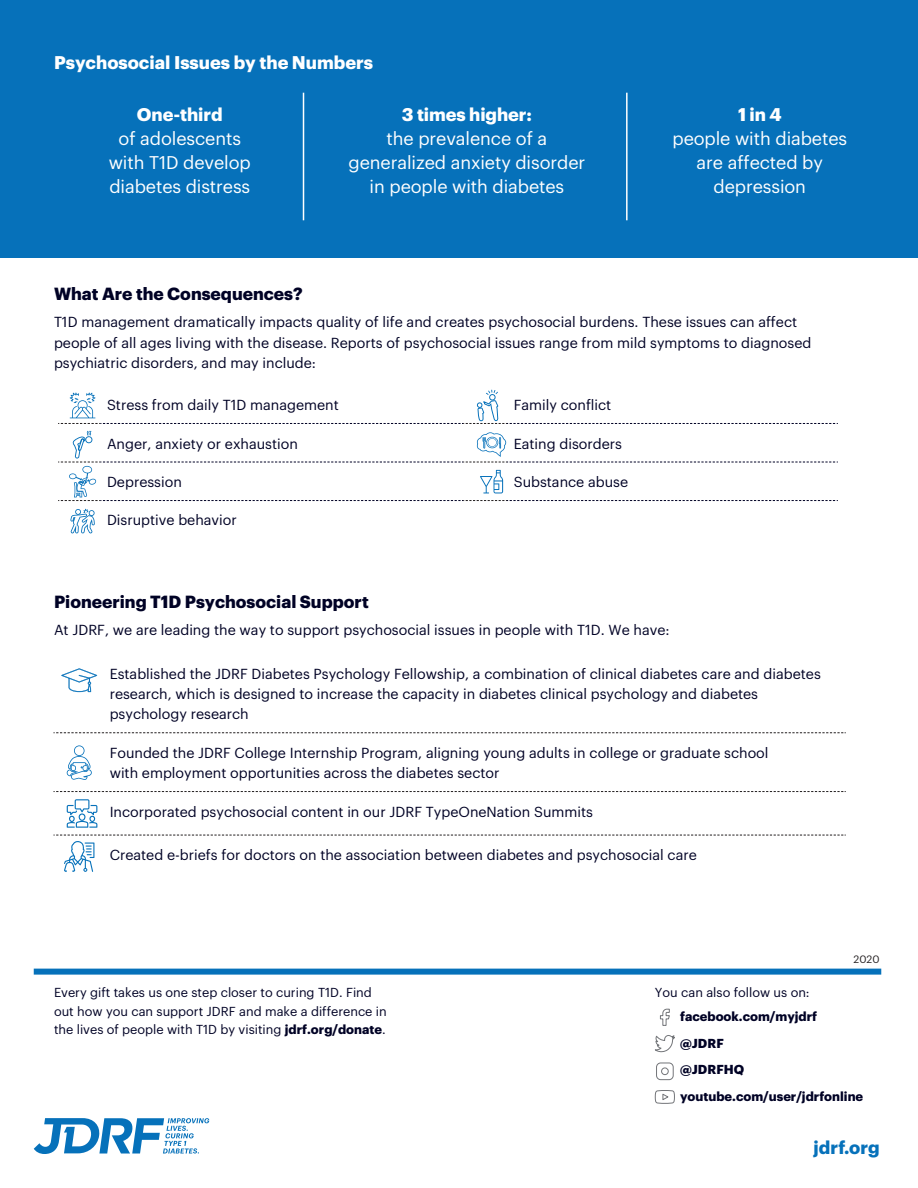
<style>
.page{position:relative;width:918px;height:1188px;background:#fff}
.page>*{position:absolute;margin:0;border:0;box-sizing:border-box;transform-origin:0 0}
.Subhead{font:18px/24px "Graphik";letter-spacing:-.005em;color:#fff;text-align:center}
.Subhead-2{font:700 18px "Graphik";color:#fff}
.t1{font:700 18px "Graphik";color:#0671ba}
.Subhead-3{font:700 17.25px "Graphik";color:#000225}
.Body_Copy_9_13{font:14.25px/20.2px "Graphik";color:#000225}
.Body_Copy_9_13-2{font:12.75px/18.8px "Graphik";color:#000225}
.Body_Copy_9_13-3{font:700 12.75px "Graphik";color:#000225}
.Body_Copy_9_13-4{font:10.5px "Graphik";color:#231f20}
.s1{font-weight:700}
</style>
<div class="page">
<svg style="left:34px;top:1118px;width:175px;height:36px"></svg>
<div style="left:0;top:0;width:918px;height:257px;background:#0671ba"></div>
<div style="left:34px;top:969px;width:847px;height:6px;background:#0671ba"></div>
<svg style="left:660px;top:1008px;width:10px;height:18px"></svg>
<svg style="left:654px;top:1090px;width:21px;height:14px"></svg>
<svg style="left:655px;top:1035px;width:20px;height:45px"></svg>
<hr style="left:303px;top:93px;width:1px;height:127px;background:#fff">
<hr style="left:626px;top:93px;width:2px;height:127px;background:#fff">
<svg style="left:54px;top:732px;width:792px;height:1px"></svg>
<svg style="left:54px;top:791px;width:792px;height:1px"></svg>
<svg style="left:67px;top:745px;width:25px;height:35px"></svg>
<svg style="left:61px;top:668px;width:36px;height:24px"></svg>
<svg style="left:54px;top:835px;width:792px;height:37px"></svg>
<svg style="left:67px;top:799px;width:30px;height:29px"></svg>
<svg style="left:70px;top:509px;width:25px;height:24px"></svg>
<svg style="left:58px;top:390px;width:780px;height:34px"></svg>
<svg style="left:58px;top:431px;width:780px;height:70px"></svg>
<p class="Subhead-2" style="left:54px;top:48px;width:321px">Psychosocial Issues by the Numbers</p>
<p class="Subhead" style="left:109px;top:101px;width:144px"><span class="s1">One-third<br></span>of adolescents with T1D develop diabetes distress</p>
<p class="Subhead-2" style="left:402px;top:100px;width:131px">3 times higher:</p>
<p class="Subhead" style="left:349px;top:125px;width:238px">the prevalence of a generalized anxiety disorder in people with diabetes</p>
<p class="Subhead" style="left:672px;top:101px;width:176px"><span class="s1">1 in 4<br></span>people with diabetes are affected by depression</p>
<p class="Subhead-3" style="left:54px;top:281px;width:250px">What Are the Consequences?</p>
<p class="Body_Copy_9_13" style="left:54px;top:311px;width:759px">T1D management dramatically impacts quality of life and creates psychosocial burdens. These issues can affect people of all ages living with the disease. Reports of psychosocial issues range from mild symptoms to diagnosed psychiatric disorders, and may include:</p>
<p class="Body_Copy_9_13" style="left:107px;top:394px;width:233px">Stress from daily T1D management</p>
<p class="Body_Copy_9_13" style="left:514px;top:394px;width:99px">Family conflict</p>
<p class="Body_Copy_9_13" style="left:107px;top:432px;width:192px">Anger, anxiety or exhaustion</p>
<p class="Body_Copy_9_13" style="left:514px;top:432px;width:110px">Eating disorders</p>
<p class="Body_Copy_9_13" style="left:107px;top:471px;width:76px">Depression</p>
<p class="Body_Copy_9_13" style="left:514px;top:471px;width:116px">Substance abuse</p>
<p class="Body_Copy_9_13" style="left:107px;top:509px;width:131px">Disruptive behavior</p>
<p class="Subhead-3" style="left:54px;top:588px;width:316px">Pioneering T1D Psychosocial Support</p>
<p class="Body_Copy_9_13" style="left:54px;top:618px;width:617px">At JDRF, we are leading the way to support psychosocial issues in people with T1D. We have:</p>
<p class="Body_Copy_9_13" style="left:110px;top:662px;width:713px">Established the JDRF Diabetes Psychology Fellowship, a combination of clinical diabetes care and diabetes research, which is designed to increase the capacity in diabetes clinical psychology and diabetes psychology research</p>
<p class="Body_Copy_9_13" style="left:110px;top:741px;width:660px">Founded the JDRF College Internship Program, aligning young adults in college or graduate school with employment opportunities across the diabetes sector</p>
<p class="Body_Copy_9_13" style="left:110px;top:800px;width:485px">Incorporated psychosocial content in our JDRF TypeOneNation Summits</p>
<p class="Body_Copy_9_13" style="left:110px;top:844px;width:589px">Created e-briefs for doctors on the association between diabetes and psychosocial care</p>
<p class="Body_Copy_9_13-4" style="left:854px;top:951px;width:27px">2020</p>
<p class="Body_Copy_9_13-2" style="left:54px;top:982px;width:334px">Every gift takes us one step closer to curing T1D. Find out how you can support JDRF and make a difference in the lives of people with T1D by visiting <span class="s1">jdrf.org/donate</span>.</p>
<p class="Body_Copy_9_13-2" style="left:655px;top:982px;width:156px">You can also follow us on:</p>
<p class="Body_Copy_9_13-3" style="left:680px;top:1006px;width:139px">facebook.com/myjdrf</p>
<p class="Body_Copy_9_13-3" style="left:680px;top:1033px;width:45px">@JDRF</p>
<p class="Body_Copy_9_13-3" style="left:680px;top:1060px;width:66px">@JDRFHQ</p>
<p class="Body_Copy_9_13-3" style="left:680px;top:1087px;width:185px">youtube.com/user/jdrfonline</p>
<p class="t1" style="left:814px;top:1134px;width:67px">jdrf.org</p>
</div>
